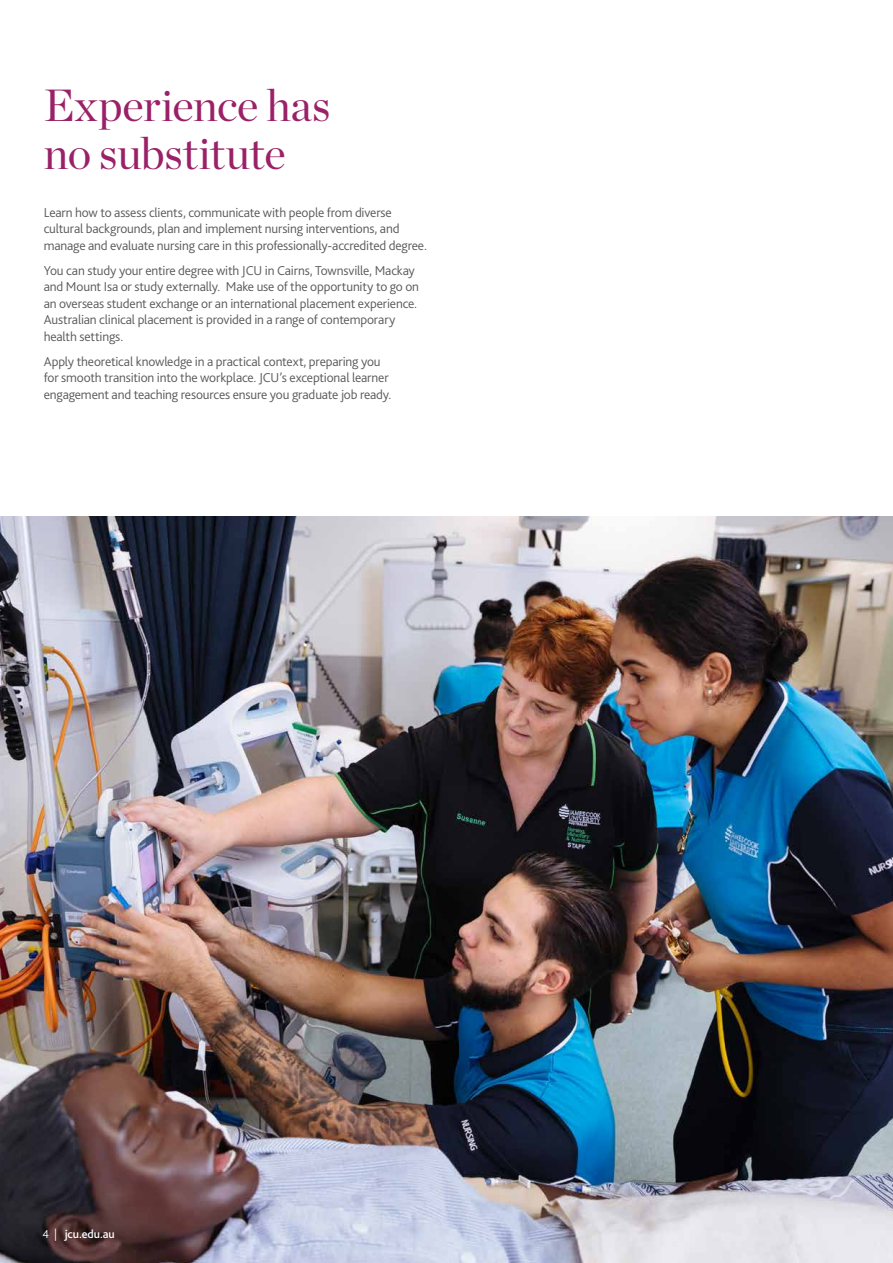
<style>
.page{position:relative;width:893px;height:1263px;background:#fff}
.page>*{position:absolute;margin:0;border:0;box-sizing:border-box;transform-origin:0 0}
.t1{font:45px/48px "Chronicle Display";letter-spacing:-.005em;color:#9a2167}
.t2{font:300 13.5px/16.5px "Bliss 2";letter-spacing:-.01em;color:#58595b}
.t3{font:500 12px "Bliss 2";letter-spacing:-.005em;color:#fff}
.s1{font-weight:300}
</style>
<div class="page">
<img style="left:0;top:517px;width:893px;height:746px">
<h1 class="t1" style="left:44px;top:78px;width:288px">Experience has no substitute</h1>
<p class="t2" style="left:44px;top:204px;width:385px">Learn how to assess clients, communicate with people from diverse cultural backgrounds, plan and implement nursing interventions, and manage and evaluate nursing care in this professionally-accredited degree.</p>
<p class="t2" style="left:44px;top:262px;width:377px">You can study your entire degree with JCU in Cairns, Townsville, Mackay and Mount Isa or study externally. Make use of the opportunity to go on an overseas student exchange or an international placement experience.<br>Australian clinical placement is provided in a range of contemporary health settings.</p>
<p class="t2" style="left:44px;top:353px;width:349px">Apply theoretical knowledge in a practical context, preparing you for smooth transition into the workplace. JCU’s exceptional learner engagement and teaching resources ensure you graduate job ready.</p>
<p class="t3" style="left:43px;top:1227px;width:74px"><span class="s1">4 |</span> jcu.edu.au</p>
</div>
